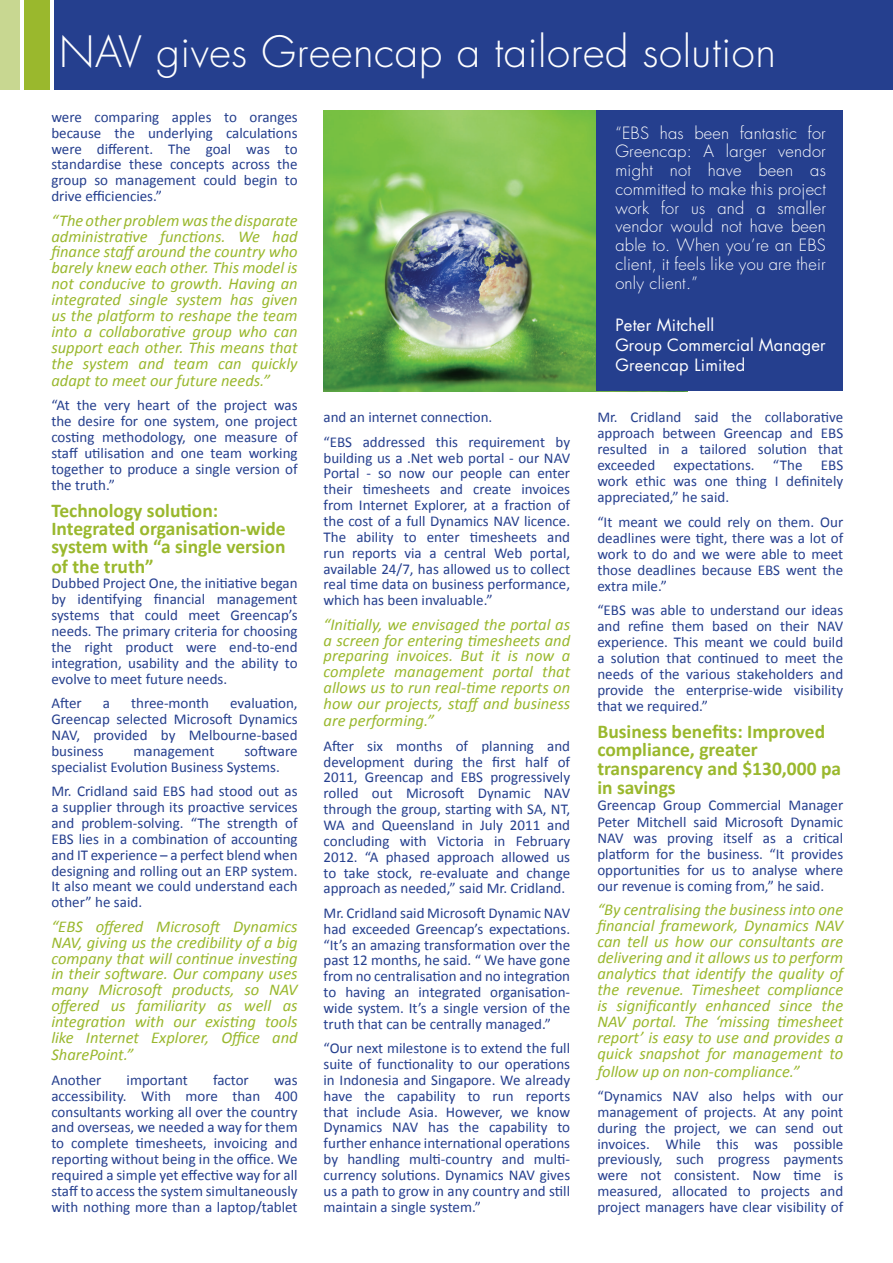
<style>
.page{position:relative;width:893px;height:1263px;background:#fff}
.page>*{position:absolute;margin:0;border:0;box-sizing:border-box;transform-origin:0 0}
.t1{font:300 42px "Futura";letter-spacing:.015em;color:#fff}
.t2{font:700 19.5px/18.6px "Calibri";color:#9ab82d}
.t3{font:italic 16.5px/15.9px "Calibri";color:#9ab82d;text-align:justify}
.t4{font:300 16.5px/18.8px "Futura";letter-spacing:.015em;color:#fff;text-align:justify}
.t5{font:16.5px/20.2px "Futura";letter-spacing:.015em;color:#fff}
.t6{font:15px/15.9px "Calibri";color:#253f8e;text-align:justify}
</style>
<div class="page">
<div style="left:55px;top:0;width:838px;height:89px;background:#253f8e"></div>
<div style="left:24px;top:0;width:26px;height:89px;background:#9ab82d"></div>
<div style="left:0;top:0;width:20px;height:89px;background:#c8d791"></div>
<img style="left:324px;top:111px;width:273px;height:280px">
<img style="left:413px;top:370px;width:146px;height:21px">
<div style="left:597px;top:111px;width:246px;height:280px;background:#253f8e"></div>
<h1 class="t1" style="left:59px;top:25px;width:718px">NAV gives Greencap a tailored solution</h1>
<p class="t6" style="left:51px;top:108px;width:248px">were comparing apples to oranges because the underlying calculations were different. The goal was to standardise these concepts across the group so management could begin to drive efficiencies.”</p>
<p class="t3" style="left:51px;top:211px;width:248px">“The other problem was the disparate administrative functions. We had finance staff around the country who barely knew each other. This model is not conducive to growth. Having an integrated single system has given us the platform to reshape the team into a collaborative group who can support each other. This means that the system and team can quickly</p>
<p class="t3" style="left:51px;top:372px;width:220px">adapt to meet our future needs.”</p>
<p class="t6" style="left:51px;top:397px;width:248px">“At the very heart of the project was the desire for one system, one project costing methodology, one measure of staff utilisation and one team working together to produce a single version of the truth.”</p>
<h2 class="t2" style="left:51px;top:500px;width:236px">Technology solution:<br>Integrated organisation-wide system with “a single version of the truth”</h2>
<p class="t6" style="left:51px;top:575px;width:248px">Dubbed Project One, the initiative began by identifying financial management systems that could meet Greencap’s needs. The primary criteria for choosing the right product were end-to-end integration, usability and the ability to evolve to meet future needs.</p>
<p class="t6" style="left:51px;top:694px;width:32px">After</p>
<p class="t6" style="left:103px;top:694px;width:9px">a</p>
<p class="t6" style="left:131px;top:694px;width:79px">three-month</p>
<p class="t4" style="left:615px;top:123px;width:212px">“EBS has been fantastic for Greencap: A larger vendor might not have been as committed to make this project work for us and a smaller vendor would not have been able to. When you’re an EBS client, it feels like you are their only client.”</p>
<p class="t5" style="left:615px;top:314px;width:212px">Peter Mitchell<br>Group Commercial Manager<br>Greencap Limited</p>
<p class="t6" style="left:597px;top:408px;width:247px">Mr. Cridland said the collaborative approach between Greencap and EBS resulted in a tailored solution that exceeded expectations. “The EBS work ethic was one thing I definitely appreciated,” he said.</p>
<p class="t6" style="left:597px;top:513px;width:247px">“It meant we could rely on them. Our deadlines were tight, there was a lot of work to do and we were able to meet those deadlines because EBS went the extra mile.”</p>
<p class="t6" style="left:597px;top:601px;width:247px">“EBS was able to understand our ideas and refine them based on their NAV experience. This meant we could build a solution that continued to meet the needs of the various stakeholders and provide the enterprise-wide visibility that we required.”</p>
<h2 class="t2" style="left:597px;top:721px;width:245px">Business benefits: Improved compliance, greater transparency and $130,000 pa in savings</h2>
<p class="t6" style="left:597px;top:797px;width:247px">Greencap Group Commercial Manager Peter Mitchell said Microsoft Dynamic NAV was proving itself as a critical platform for the business. “It provides opportunities for us to analyse where our revenue is coming from,” he said.</p>
<p class="t3" style="left:597px;top:901px;width:247px">“By centralising the business into one financial framework, Dynamics NAV can tell us how our consultants are delivering and it allows us to perform analytics that identify the quality of the revenue. Timesheet compliance is significantly enhanced since the NAV portal. The ‘missing timesheet report’ is easy to use and provides a quick snapshot for management to</p>
<p class="t3" style="left:597px;top:1062px;width:204px">follow up on non-compliance.”</p>
<p class="t6" style="left:597px;top:1087px;width:247px">“Dynamics NAV also helps with our management of projects. At any point during the project, we can send out invoices. While this was possible previously, such progress payments were not consistent. Now time is measured, allocated to projects and project managers have clear visibility of</p>
<p class="t6" style="left:324px;top:404px;width:248px;line-height:24.3px">and an internet connection.<br>“EBS addressed this requirement by</p>
<p class="t6" style="left:324px;top:449px;width:248px">building us a .Net web portal - our NAV Portal - so now our people can enter their timesheets and create invoices from Internet Explorer, at a fraction of the cost of a full Dynamics NAV licence.<br>The ability to enter timesheets and run reports via a central Web portal, available 24/7, has allowed us to collect real time data on business performance, which has been invaluable.”</p>
<p class="t3" style="left:324px;top:615px;width:248px">“Initially, we envisaged the portal as a screen for entering timesheets and preparing invoices. But it is now a complete management portal that allows us to run real-time reports on how our projects, staff and business</p>
<p class="t3" style="left:324px;top:712px;width:112px">are performing.”</p>
<p class="t6" style="left:324px;top:737px;width:248px">After six months of planning and development during the first half of 2011, Greencap and EBS progressively rolled out Microsoft Dynamic NAV through the group, starting with SA, NT, WA and Queensland in July 2011 and concluding with Victoria in February 2012. “A phased approach allowed us to take stock, re-evaluate and change approach as needed,” said Mr. Cridland.</p>
<p class="t6" style="left:324px;top:904px;width:248px">Mr. Cridland said Microsoft Dynamic NAV had exceeded Greencap’s expectations. “It’s an amazing transformation over the past 12 months, he said. “ We have gone from no centralisation and no integration to having an integrated organisation&shy;wide system. It’s a single version of the truth that can be centrally managed.”</p>
<p class="t6" style="left:324px;top:1039px;width:248px">“Our next milestone is to extend the full suite of functionality to our operations in Indonesia and Singapore. We already have the capability to run reports that include Asia. However, we know Dynamics NAV has the capability to further enhance international operations by handling multi-country and multi&shy;currency solutions. Dynamics NAV gives us a path to grow in any country and still maintain a single system.”</p>
<p class="t6" style="left:51px;top:694px;width:248px;text-indent:179px">evaluation, Greencap selected Microsoft Dynamics NAV, provided by Melbourne-based business</p>
<p class="t6" style="left:51px;top:742px;width:248px;text-indent:193px">software specialist Evolution Business Systems.</p>
<p class="t6" style="left:51px;top:782px;width:248px">Mr. Cridland said EBS had stood out as a supplier through its proactive services and problem-solving. “The strength of EBS lies in a combination of accounting and IT experience – a perfect blend when designing and rolling out an ERP system.<br>It also meant we could understand each other” he said.</p>
<p class="t3" style="left:51px;top:917px;width:248px">“EBS offered Microsoft Dynamics NAV, giving us the credibility of a big company that will continue investing in their software. Our company uses many Microsoft products, so NAV offered us familiarity as well as integration with our existing tools like Internet Explorer, Office and</p>
<p class="t3" style="left:51px;top:1046px;width:84px">SharePoint.”</p>
<p class="t6" style="left:51px;top:1071px;width:52px">Another</p>
<p class="t6" style="left:127px;top:1071px;width:63px">important</p>
<p class="t6" style="left:213px;top:1071px;width:37px">factor</p>
<p class="t6" style="left:134px;top:742px;width:82px">management</p>
<p class="t6" style="left:51px;top:1071px;width:248px;text-indent:223px">was accessibility. With more than 400 consultants working all over the country and overseas, we needed a way for them to complete timesheets, invoicing and reporting without being in the office. We required a simple yet effective way for all staff to access the system simultaneously with nothing more than a laptop/tablet</p>
</div>
